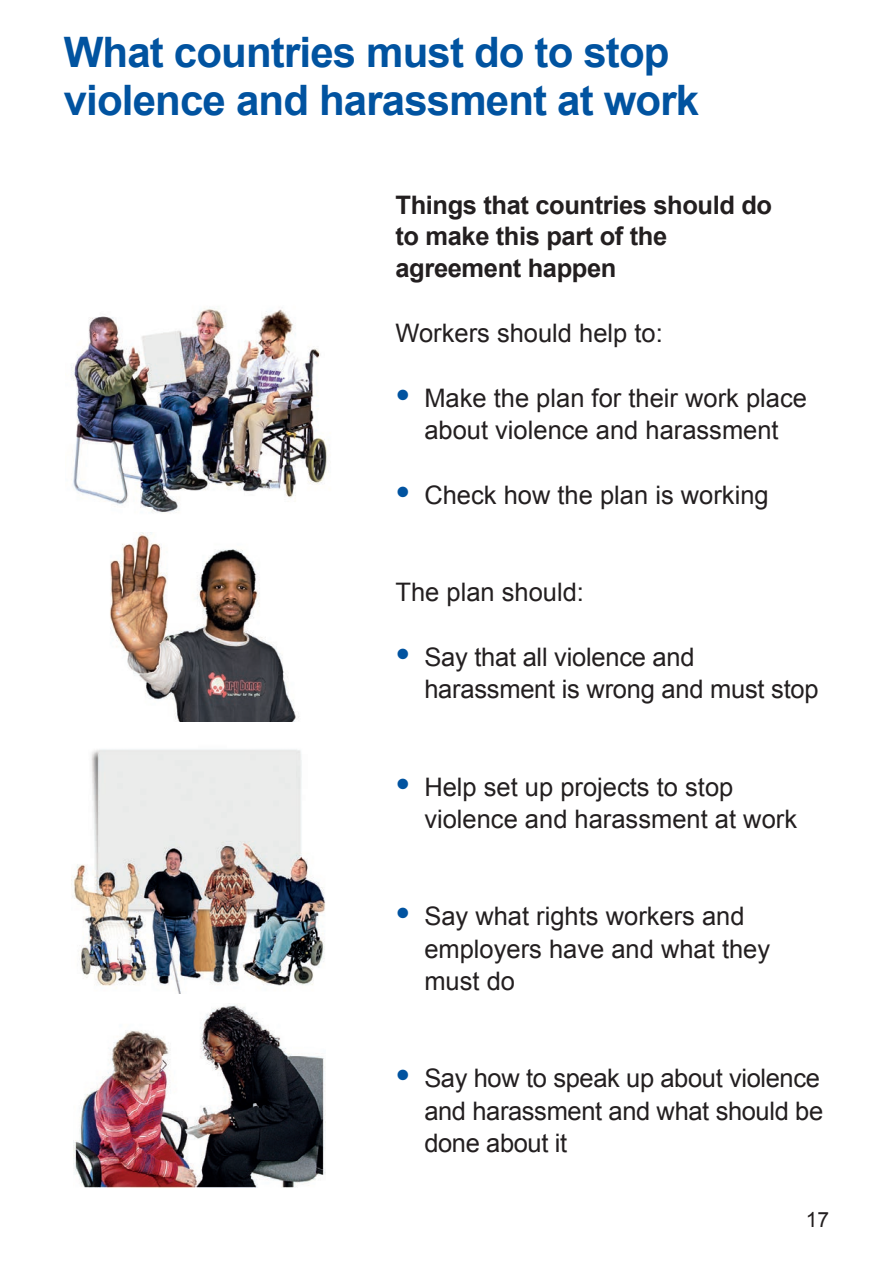
<style>
.page{position:relative;width:893px;height:1263px;background:#fff}
.page>*{position:absolute;margin:0;border:0;box-sizing:border-box;transform-origin:0 0}
.t1{font:700 42px/48px "Arial";letter-spacing:-.02em;color:#0153a0}
.t2{font:25.5px/32.4px "Arial";color:#231f20}
.t3{font:700 25.5px/31.5px "Arial";letter-spacing:-.015em;color:#231f20}
.t4{font:21px "Arial";color:#231f20}
.s1{font-size:42px;color:#0153a0}
</style>
<div class="page">
<img style="left:71px;top:308px;width:256px;height:205px">
<img style="left:74px;top:1003px;width:252px;height:184px">
<img style="left:110px;top:532px;width:189px;height:189px">
<img style="left:72px;top:749px;width:253px;height:244px">
<p class="t1" style="left:64px;top:29px;width:637px">What countries must do to stop violence and harassment at work</p>
<p class="t3" style="left:395px;top:190px;width:378px">Things that countries should do to make this part of the agreement happen</p>
<p class="t2" style="left:395px;top:317px;width:269px">Workers should help to:</p>
<p class="t2" style="left:395px;top:382px;width:413px;text-align:center"><span class="s1">•</span> Make the plan for their work place about violence and harassment</p>
<p class="t2" style="left:395px;top:479px;width:375px"><span class="s1">•</span> Check how the plan is working</p>
<p class="t2" style="left:395px;top:576px;width:190px">The plan should:</p>
<p class="t2" style="left:424px;top:641px;width:396px;text-indent:-29px"><span class="s1">•</span> Say that all violence and harassment is wrong and must stop</p>
<p class="t2" style="left:424px;top:771px;width:374px;text-indent:-29px"><span class="s1">•</span> Help set up projects to stop violence and harassment at work</p>
<p class="t2" style="left:424px;top:900px;width:347px;text-indent:-29px"><span class="s1">•</span> Say what rights workers and employers have and what they must do</p>
<p class="t2" style="left:424px;top:1062px;width:400px;text-indent:-29px"><span class="s1">•</span> Say how to speak up about violence and harassment and what should be done about it</p>
<p class="t4" style="left:806px;top:1206px;width:25px">17</p>
</div>
